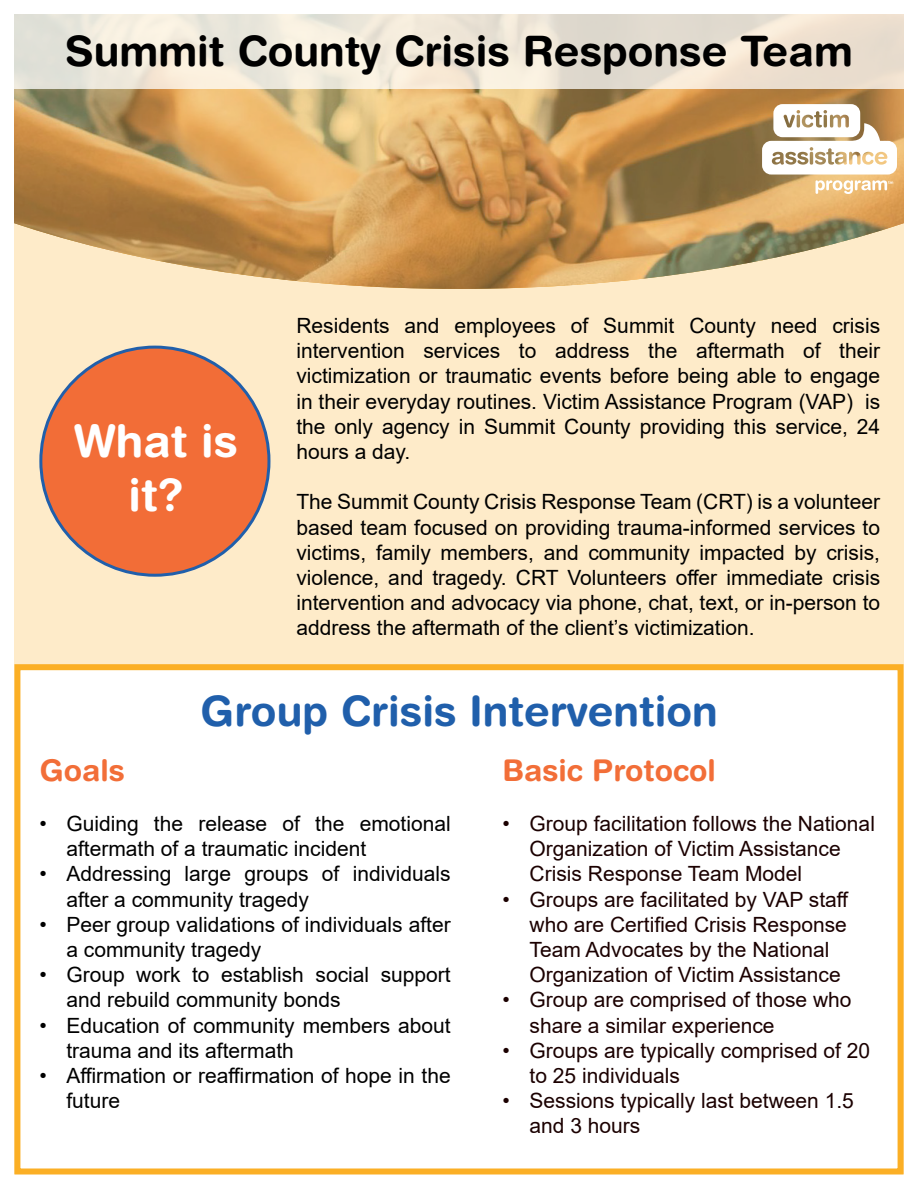
<style>
.page{position:relative;width:918px;height:1188px;background:#fff}
.page>*{position:absolute;margin:0;border:0;box-sizing:border-box;transform-origin:0 0}
.t1{font:700 45px/54px "Helvetica Rounded";color:#fff;text-align:center}
.t2{font:700 42px "Helvetica Rounded";color:#000}
.t3{font:700 42px "Helvetica Rounded";color:#205fab}
.t4{font:700 30px "Helvetica Rounded";color:#f26e38}
.t5{font:21px/25.2px "Arial";color:#000}
.t6{font:21px/25.2px "Arial";color:#1b0000}
</style>
<div class="page">
<div style="left:14px;top:14px;width:890px;height:1160px;background:#feebc9"></div>
<svg style="left:14px;top:89px;width:890px;height:200px;background:#c89d61"></svg>
<svg style="left:14px;top:14px;width:890px;height:75px"></svg>
<div style="left:14px;top:664px;width:890px;height:510px;background:#fff;border:6px solid #fbaf25"></div>
<div style="left:41px;top:347px;width:228px;height:228px;background:#f26d37;border-radius:50%"></div>
<svg style="left:762px;top:104px;width:135px;height:90px;background:#e1ceb4"></svg>
<p class="t2" style="left:65px;top:26px;width:789px">Summit County Crisis Response Team</p>
<p class="t1" style="left:74px;top:413px;width:165px">What is it?</p>
<p class="t5" style="left:296px;top:313px;width:585px;text-align:justify">Residents and employees of Summit County need crisis intervention services to address the aftermath of their victimization or traumatic events before being able to engage in their everyday routines. Victim Assistance Program (VAP) is the only agency in Summit County providing this service, 24 hours a day.</p>
<p class="t5" style="left:296px;top:489px;width:585px;text-align:justify">The Summit County Crisis Response Team (CRT) is a volunteer based team focused on providing trauma-informed services to victims, family members, and community impacted by crisis, violence, and tragedy. CRT Volunteers offer immediate crisis intervention and advocacy via phone, chat, text, or in-person to address the aftermath of the client’s victimization.</p>
<p class="t3" style="left:200px;top:685px;width:519px">Group Crisis Intervention</p>
<p class="t4" style="left:39px;top:752px;width:87px">Goals</p>
<p class="t5" style="left:66px;top:811px;width:386px;text-indent:-27px">• Guiding the release of the emotional aftermath of a traumatic incident</p>
<p class="t5" style="left:66px;top:861px;width:386px;text-indent:-27px">• Addressing large groups of individuals after a community tragedy</p>
<p class="t5" style="left:66px;top:912px;width:386px;text-indent:-27px">• Peer group validations of individuals after a community tragedy</p>
<p class="t5" style="left:66px;top:962px;width:386px;text-indent:-27px">• Group work to establish social support and rebuild community bonds</p>
<p class="t5" style="left:66px;top:1013px;width:386px;text-indent:-27px">• Education of community members about trauma and its aftermath</p>
<p class="t5" style="left:66px;top:1063px;width:386px;text-indent:-27px">• Affirmation or reaffirmation of hope in the future</p>
<p class="t4" style="left:503px;top:752px;width:215px">Basic Protocol</p>
<p class="t6" style="left:530px;top:811px;width:347px;text-indent:-27px">• Group facilitation follows the National<br>Organization of Victim Assistance<br>Crisis Response Team Model</p>
<p class="t6" style="left:530px;top:887px;width:321px;text-indent:-27px">• Groups are facilitated by VAP staff who are Certified Crisis Response Team Advocates by the National Organization of Victim Assistance</p>
<p class="t6" style="left:530px;top:987px;width:324px;text-indent:-27px">• Group are comprised of those who share a similar experience</p>
<p class="t6" style="left:530px;top:1038px;width:342px;text-indent:-27px">• Groups are typically comprised of 20 to 25 individuals</p>
<p class="t6" style="left:530px;top:1088px;width:326px;text-indent:-27px">• Sessions typically last between 1.5 and 3 hours</p>
</div>
